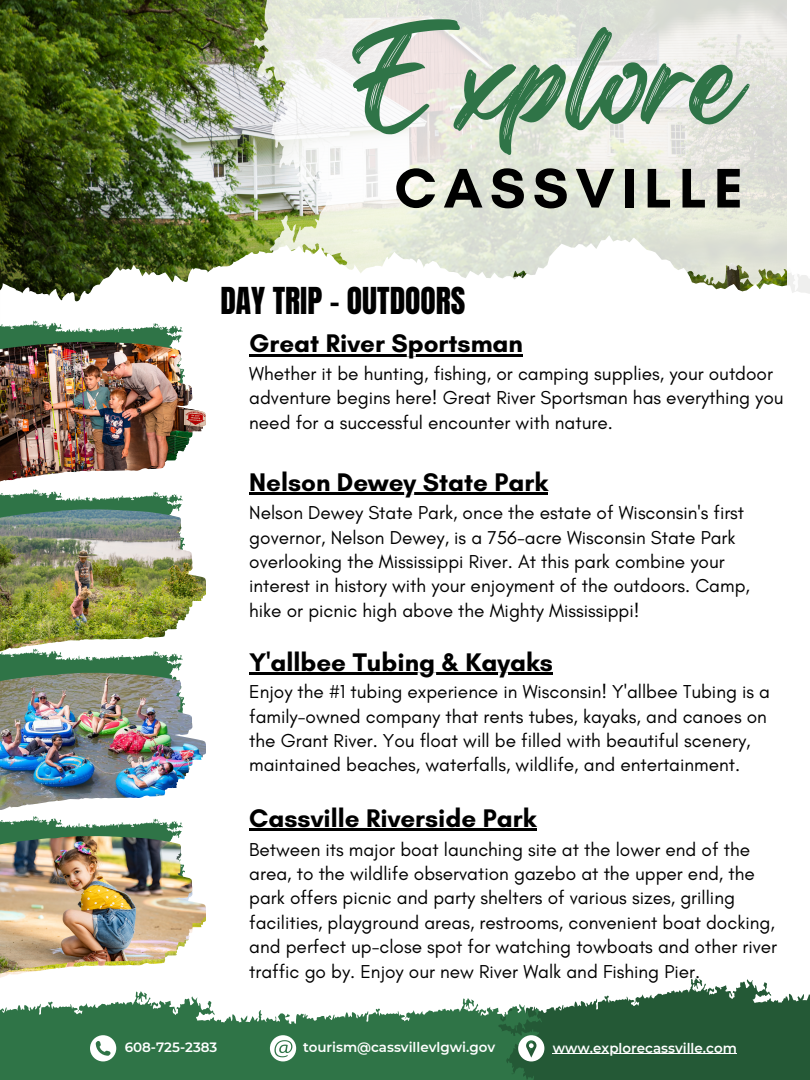
<style>
.page{position:relative;width:810px;height:1080px;background:#fff}
.page>*{position:absolute;margin:0;border:0;box-sizing:border-box;transform-origin:0 0}
.t1{font:120.44px "Regular Brush";color:#2f7447}
.t2{font:700 56.81px "Glacial Indifference";letter-spacing:.125em;color:#000}
.t3{font:31.56px "Anton";color:#000}
.t4{font:700 25.94px "Glacial Indifference";color:#000}
.t5{font:19.06px/24.4px "Glacial Indifference";color:#000}
.t6{font:600 13.5px "Montserrat";color:#fff}
.t7{font:600 13.44px "Montserrat";color:#fff}
</style>
<div class="page">
<img style="left:0;top:0;width:254px;height:217px">
<img style="left:0;top:217px;width:254px;height:18px">
<svg style="left:0;top:235px;width:523px;height:122px"></svg>
<svg style="left:254px;top:0;width:556px;height:328px"></svg>
<svg style="left:0;top:321px;width:185px;height:21px"></svg>
<svg style="left:0;top:651px;width:183px;height:22px"></svg>
<svg style="left:0;top:489px;width:183px;height:20px"></svg>
<img style="left:0;top:342px;width:206px;height:140px">
<img style="left:0;top:673px;width:206px;height:137px">
<svg style="left:548px;top:978px;width:262px;height:102px;fill:#245936"></svg>
<svg style="left:0;top:991px;width:548px;height:89px;fill:#2f7447"></svg>
<svg style="left:90px;top:1035px;width:26px;height:26px"></svg>
<svg style="left:518px;top:1035px;width:26px;height:26px"></svg>
<svg style="left:270px;top:1035px;width:26px;height:26px"></svg>
<svg style="left:0;top:816px;width:183px;height:20px"></svg>
<hr style="left:249px;top:354px;width:274px;height:2px;background:#000">
<hr style="left:249px;top:492px;width:299px;height:2px;background:#000">
<hr style="left:249px;top:672px;width:304px;height:3px;background:#000">
<hr style="left:553px;top:1054px;width:184px;height:1px;background:#fff">
<hr style="left:249px;top:829px;width:287px;height:2px;background:#000">
<img style="left:0;top:509px;width:206px;height:138px">
<img style="left:0;top:836px;width:206px;height:137px">
<img style="left:0;top:344px;width:206px;height:137px">
<h1 class="t1" style="left:345px;top:-17px;width:400px">Explore</h1>
<h2 class="t2" style="left:394px;top:154px;width:350px">CASSVILLE</h2>
<h3 class="t3" style="left:220px;top:278px;width:247px">DAY TRIP - OUTDOORS</h3>
<h3 class="t4" style="left:249px;top:328px;width:275px">Great River Sportsman</h3>
<p class="t5" style="left:249px;top:361px;width:536px">Whether it be hunting, fishing, or camping supplies, your outdoor adventure begins here! Great River Sportsman has everything you need for a successful encounter with nature.</p>
<h3 class="t4" style="left:249px;top:466px;width:300px">Nelson Dewey State Park</h3>
<p class="t5" style="left:249px;top:500px;width:502px">Nelson Dewey State Park, once the estate of Wisconsin's first governor, Nelson Dewey, is a 756-acre Wisconsin State Park overlooking the Mississippi River. At this park combine your interest in history with your enjoyment of the outdoors. Camp, hike or picnic high above the Mighty Mississippi!</p>
<h3 class="t4" style="left:249px;top:646px;width:305px">Y'allbee Tubing &amp; Kayaks</h3>
<p class="t5" style="left:249px;top:679px;width:522px">Enjoy the #1 tubing experience in Wisconsin! Y'allbee Tubing is a family-owned company that rents tubes, kayaks, and canoes on the Grant River. You float will be filled with beautiful scenery, maintained beaches, waterfalls, wildlife, and entertainment.</p>
<h3 class="t4" style="left:249px;top:802px;width:289px">Cassville Riverside Park</h3>
<p class="t5" style="left:249px;top:837px;width:529px">Between its major boat launching site at the lower end of the area, to the wildlife observation gazebo at the upper end, the park offers picnic and party shelters of various sizes, grilling facilities, playground areas, restrooms, convenient boat docking, and perfect up-close spot for watching towboats and other river traffic go by. Enjoy our new River Walk and Fishing Pier.</p>
<p class="t7" style="left:125px;top:1039px;width:94px">608-725-2383</p>
<p class="t7" style="left:303px;top:1039px;width:194px">tourism@cassvillevlgwi.gov</p>
<p class="t6" style="left:553px;top:1040px;width:186px">www.explorecassville.com</p>
</div>
